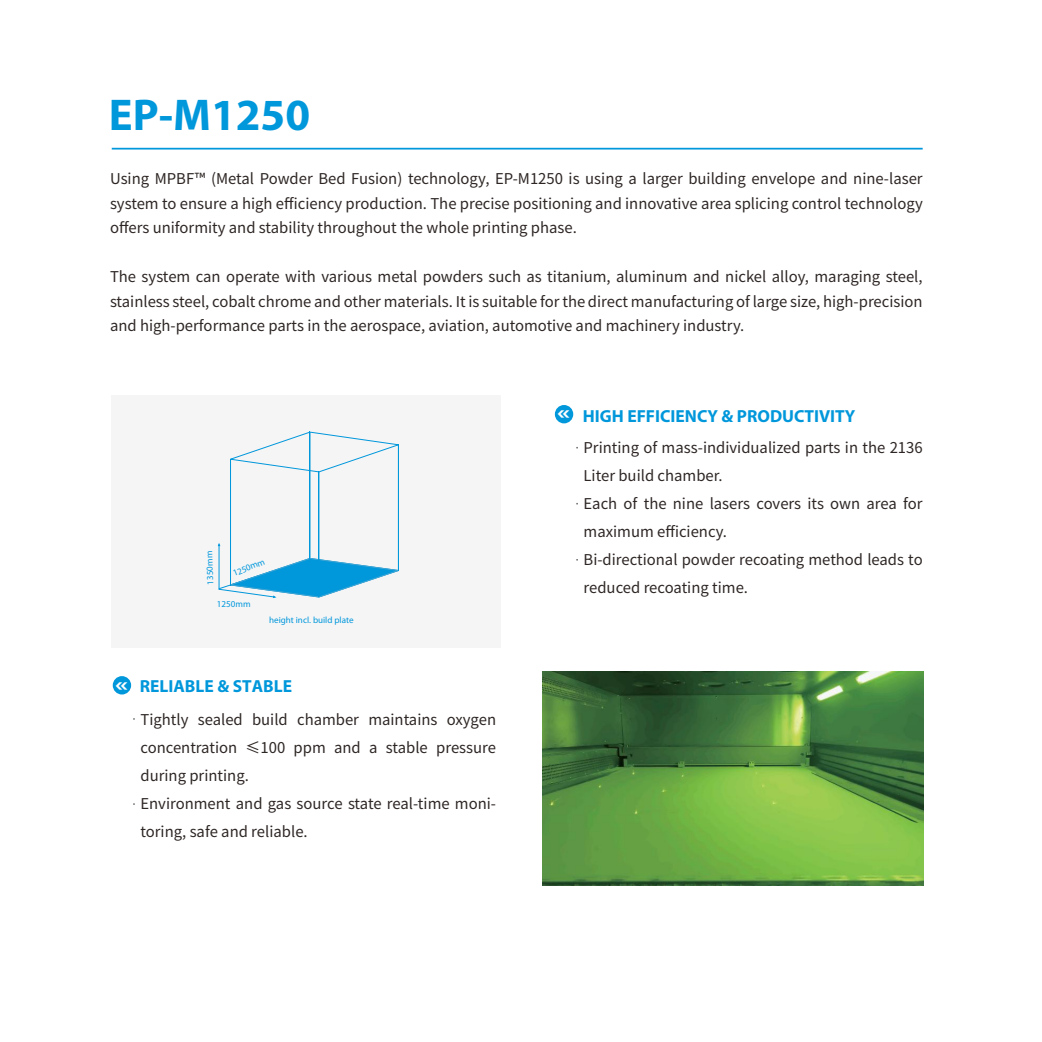
<style>
.page{position:relative;width:1042px;height:1042px;background:#fff}
.page>*{position:absolute;margin:0;border:0;box-sizing:border-box;transform-origin:0 0}
.t1{font:700 44.62px "Myriad Pro";color:#0097db}
.t2{font:700 20.65px "Microsoft Ya Hei";color:#fff}
.t3{font:700 17.5px "Myriad Pro";color:#0097db}
.t4{font:14.88px/28px "Source Han Sans SC";color:#2d2624;text-align:justify}
.t5{font:9.1px "Myriad Pro";color:#0097db}
</style>
<div class="page">
<div style="left:111px;top:395px;width:390px;height:253px;background:#f5f5f6"></div>
<hr style="left:112px;top:148px;width:810px;height:1px;background:#0097db">
<div style="left:555px;top:405px;width:18px;height:18px;background:#0097db;border-radius:50%"></div>
<div style="left:113px;top:676px;width:18px;height:18px;background:#0097db;border-radius:50%"></div>
<hr style="left:219px;top:544px;width:1px;height:46px;background:#0097db">
<svg style="left:218px;top:558px;width:181px;height:40px"></svg>
<hr style="left:319px;top:471px;width:1px;height:126px;background:#0097db">
<hr style="left:230px;top:459px;width:1px;height:126px;background:#0097db">
<hr style="left:398px;top:444px;width:1px;height:127px;background:#0097db">
<hr style="left:310px;top:432px;width:1px;height:127px;background:#0097db">
<svg style="left:230px;top:432px;width:168px;height:40px"></svg>
<img style="left:542px;top:671px;width:381px;height:214px">
<h1 class="t1" style="left:109px;top:90px;width:203px">EP-M1250</h1>
<p class="t4" style="left:110px;top:167px;width:814px;line-height:24.5px">Using MPBF™ (Metal Powder Bed Fusion) technology, EP-M1250 is using a larger building envelope and nine-laser system to ensure a high efficiency production. The precise positioning and innovative area splicing control technology offers uniformity and stability throughout the whole printing phase.</p>
<p class="t4" style="left:110px;top:265px;width:814px;line-height:24.5px">The system can operate with various metal powders such as titanium, aluminum and nickel alloy, maraging steel, stainless steel, cobalt chrome and other materials. It is suitable for the direct manufacturing of large size, high-precision and high-performance parts in the aerospace, aviation, automotive and machinery industry.</p>
<p class="t5" style="left:205px;top:585px;width:35px;rotate:-92deg">1350mm</p>
<p class="t5" style="left:231px;top:569px;width:35px;rotate:-22deg">1250mm</p>
<p class="t5" style="left:217px;top:599px;width:35px">1250mm</p>
<p class="t5" style="left:269px;top:615px;width:86px">height incl. build plate</p>
<h2 class="t2" style="left:128px;top:701px;width:14px;rotate:-180deg">»</h2>
<p class="t3" style="left:140px;top:677px;width:154px">RELIABLE &amp; STABLE</p>
<p class="t4" style="left:140px;top:706px;width:357px;text-align:left">Tightly sealed build chamber maintains oxygen concentration ≤100 ppm and a stable pressure during printing.<br>Environment and gas source state real-time moni&shy;toring, safe and reliable.</p>
<h2 class="t2" style="left:570px;top:430px;width:14px;rotate:-180deg">»</h2>
<p class="t3" style="left:583px;top:406px;width:274px">HIGH EFFICIENCY &amp; PRODUCTIVITY</p>
<p class="t4" style="left:583px;top:434px;width:341px;text-align:left">Printing of mass-individualized parts in the 2136<br>Liter build chamber.<br>Each of the nine lasers covers its own area for maximum efficiency.<br>Bi-directional powder recoating method leads to reduced recoating time.</p>
</div>
